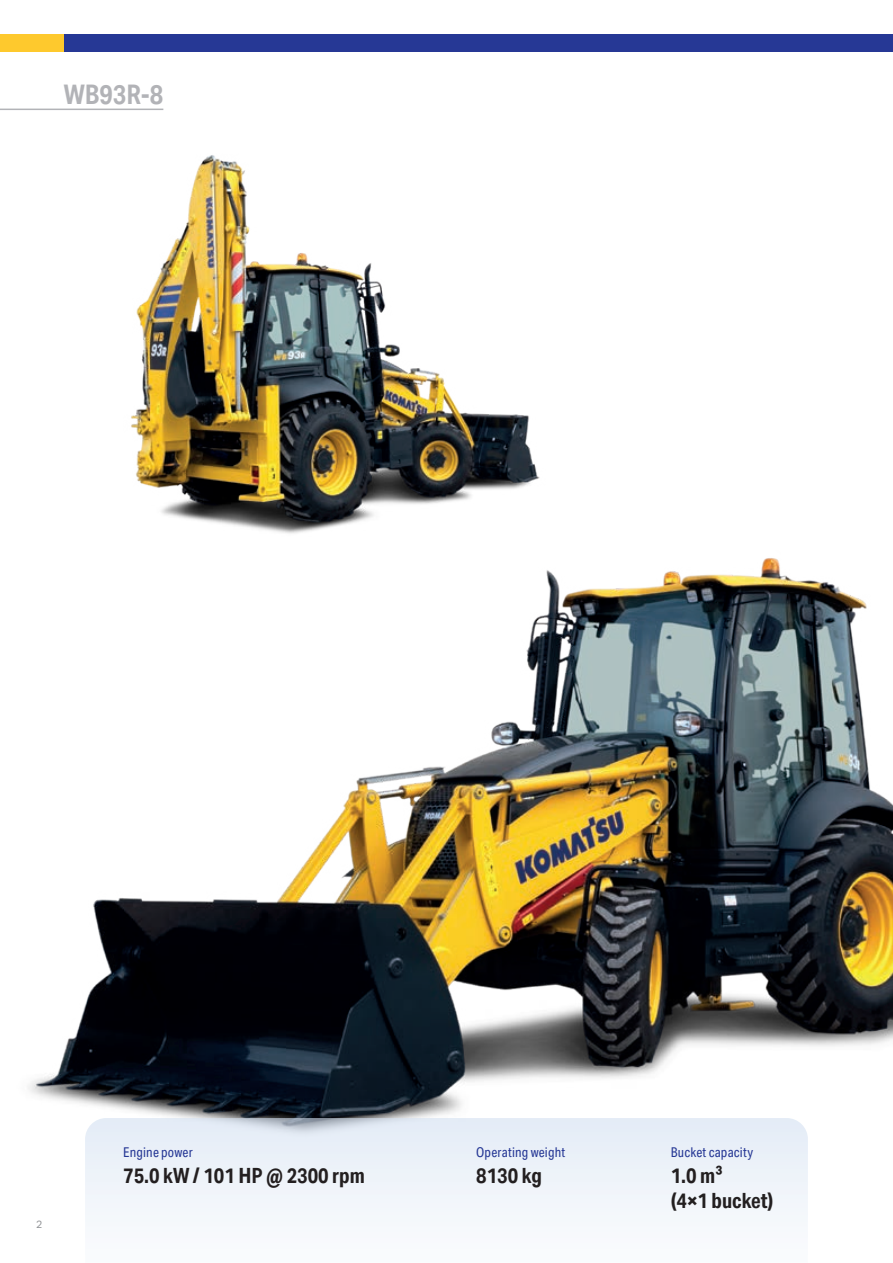
<style>
.page{position:relative;width:893px;height:1263px;background:#fff}
.page>*{position:absolute;margin:0;border:0;box-sizing:border-box;transform-origin:0 0}
.t1{font:700 27px "Aktiv Grotesk Cd";color:#b2b3b7}
.t2{font:700 21px/25.2px "Aktiv Grotesk Cd";color:#231f20}
.t3{font:13.5px "Aktiv Grotesk Cd";letter-spacing:.01em;color:#263895}
.t4{font:10.5px "Aktiv Grotesk";color:#939598}
</style>
<div class="page">
<img style="left:28px;top:558px;width:865px;height:560px">
<svg style="left:85px;top:1118px;width:723px;height:104px"></svg>
<img style="left:131px;top:155px;width:409px;height:379px">
<hr style="left:0;top:109px;width:163px;height:1px;background:#b2b3b7">
<div style="left:0;top:34px;width:143px;height:17px;background:#fec92d"></div>
<div style="left:64px;top:34px;width:829px;height:17px;background:#263895"></div>
<p class="t1" style="left:64px;top:79px;width:101px">WB93R-8</p>
<p class="t4" style="left:36px;top:1218px;width:8px">2</p>
<p class="t3" style="left:123px;top:1145px;width:71px">Engine power</p>
<p class="t2" style="left:123px;top:1163px;width:243px">75.0 kW / 101 HP @ 2300 rpm</p>
<p class="t3" style="left:476px;top:1145px;width:91px">Operating weight</p>
<p class="t2" style="left:476px;top:1163px;width:67px">8130 kg</p>
<p class="t3" style="left:671px;top:1145px;width:84px">Bucket capacity</p>
<p class="t2" style="left:671px;top:1163px;width:104px">1.0 m³<br>(4×1 bucket)</p>
</div>
